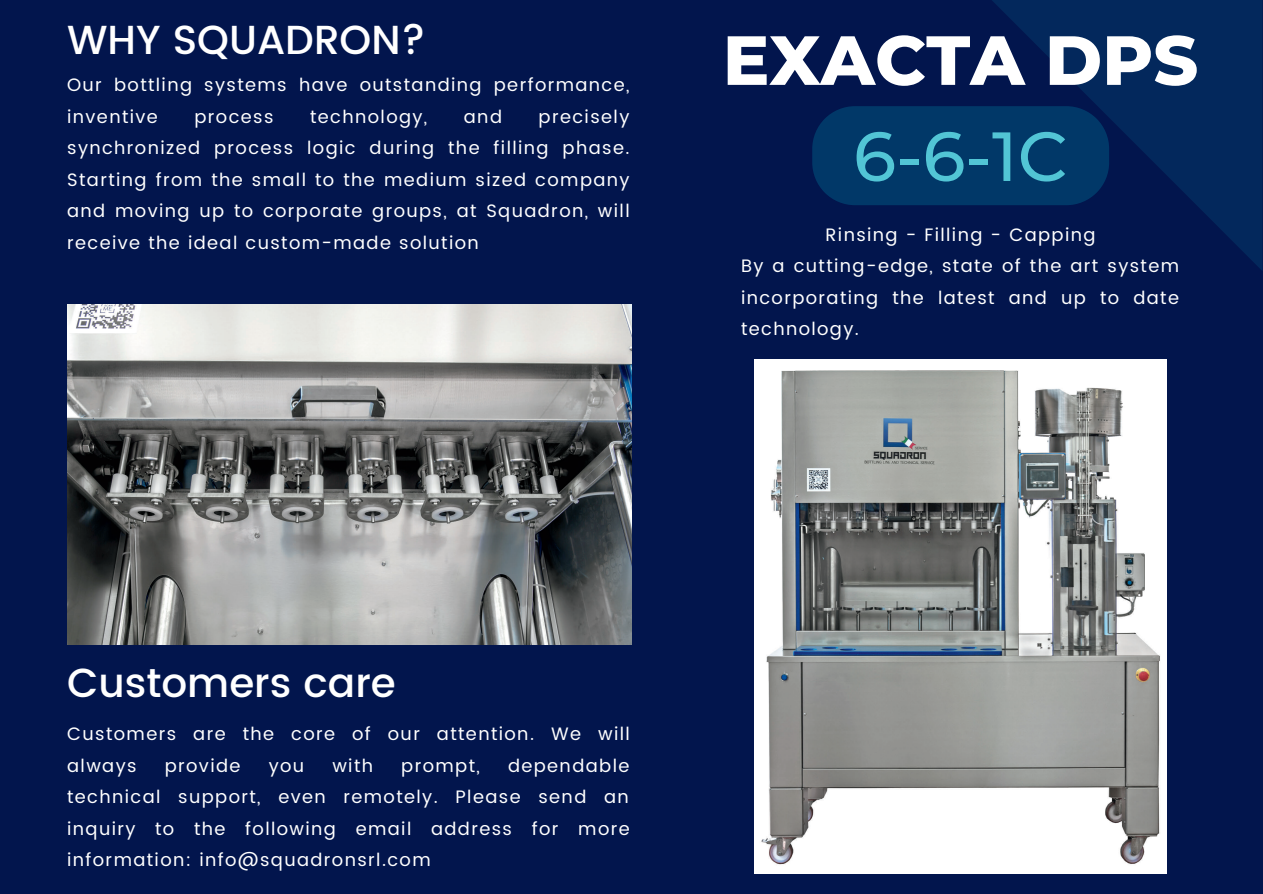
<style>
.page{position:relative;width:1263px;height:894px;background:#fff}
.page>*{position:absolute;margin:0;border:0;box-sizing:border-box;transform-origin:0 0}
.t1{font:800 69.3px "Montserrat";color:#fff}
.t2{font:500 69.3px "Montserrat";color:#52c5d5}
.t3{font:500 40.5px "Poppins";color:#fff}
.t4{font:18px/31.5px "Poppins";letter-spacing:.075em;color:#fff}
</style>
<div class="page">
<div style="left:0;top:0;width:1263px;height:893px;background:#02154d"></div>
<svg style="left:992px;top:0;width:270px;height:270px;fill:#03285c"></svg>
<img style="left:755px;top:359px;width:411px;height:514px">
<img style="left:67px;top:304px;width:565px;height:340px">
<div style="left:812px;top:106px;width:297px;height:99px;background:#013868"></div>
<h2 class="t3" style="left:67px;top:16px;width:360px">WHY SQUADRON?</h2>
<p class="t4" style="left:67px;top:69px;width:564px">Our bottling systems have outstanding performance, inventive</p>
<p class="t4" style="left:67px;top:101px;width:564px;text-align:justify;text-indent:471px">precisely synchronized process logic during the filling phase.<br>Starting from the small to the medium sized company and moving up to corporate groups, at Squadron, will receive the ideal custom-made solution</p>
<p class="t4" style="left:194px;top:101px;width:81px">process</p>
<p class="t4" style="left:310px;top:101px;width:119px">technology,</p>
<p class="t4" style="left:464px;top:101px;width:40px">and</p>
<h1 class="t1" style="left:723px;top:18px;width:477px">EXACTA DPS</h1>
<h1 class="t2" style="left:853px;top:114px;width:216px">6-6-1C</h1>
<p class="t4" style="left:741px;top:219px;width:440px;text-indent:84px">Rinsing - Filling - Capping<br>By a cutting-edge, state of the art system incorporating the latest and up to date technology.</p>
<h2 class="t3" style="left:67px;top:659px;width:330px">Customers care</h2>
<p class="t4" style="left:67px;top:718px;width:564px">Customers are the core of our attention. We will always</p>
<p class="t4" style="left:165px;top:749px;width:77px">provide</p>
<p class="t4" style="left:269px;top:749px;width:37px">you</p>
<p class="t4" style="left:332px;top:749px;width:42px">with</p>
<p class="t4" style="left:401px;top:749px;width:80px">prompt,</p>
<p class="t4" style="left:67px;top:749px;width:564px;text-align:justify;text-indent:441px">dependable technical support, even remotely. Please send an inquiry to the following email address for more information: info@squadronsrl.com</p>
</div>
